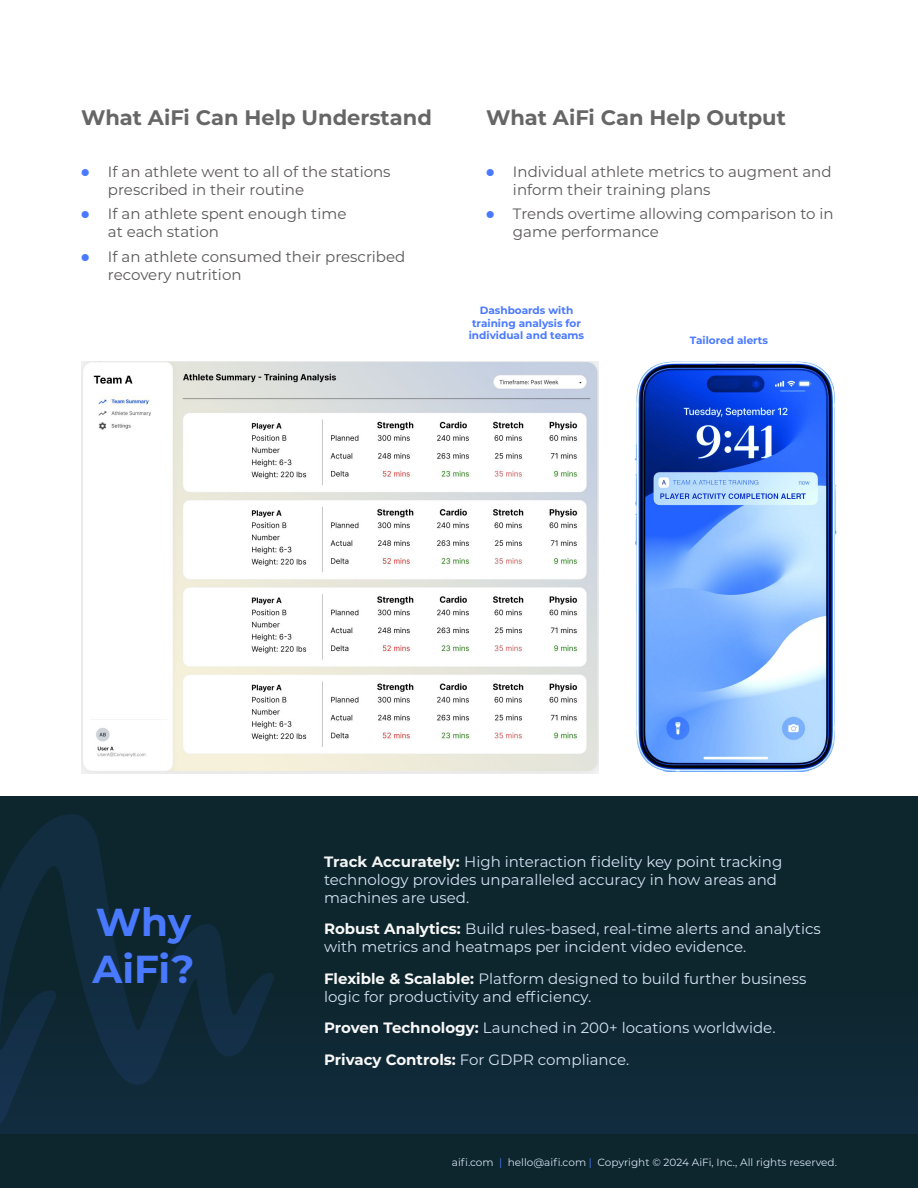
<style>
.page{position:relative;width:918px;height:1188px;background:#fff}
.page>*{position:absolute;margin:0;border:0;box-sizing:border-box;transform-origin:0 0}
.t1{font:700 39px/46.8px "Montserrat";color:#4979ff}
.t2{font:700 21px "Montserrat";color:#666}
.t3{font:15px/18px "Montserrat";color:#d4e3f5}
.t4{font:15px/18px "Montserrat";color:#5a5758}
.t5{font:10.5px "Montserrat";color:#d4e3f5}
.t6{font:700 10.5px/12.6px "Montserrat";color:#4979ff;text-align:center}
.s1{font-family:"Lato";font-weight:300;color:#4979ff}
.s2{font-weight:700;color:#f3f4f4}
.s3{font-weight:700;color:#f8f8f8}
.s4{color:#4979ff}
</style>
<div class="page">
<div style="left:0;top:796px;width:918px;height:338px;background:#0d252c"></div>
<div style="left:0;top:972px;width:918px;height:162px;background:#0f2835"></div>
<svg style="left:0;top:814px;width:274px;height:310px"></svg>
<div style="left:0;top:1134px;width:918px;height:54px;background:#0d252c"></div>
<img style="left:81px;top:361px;width:517px;height:412px">
<img style="left:634px;top:362px;width:203px;height:409px">
<h2 class="t2" style="left:81px;top:102px;width:352px">What AiFi Can Help Understand</h2>
<h2 class="t2" style="left:486px;top:102px;width:301px">What AiFi Can Help Output</h2>
<p class="t4" style="left:513px;top:162px;width:320px;text-indent:-27px"><span class="s1">●</span> Individual athlete metrics to augment and inform their training plans</p>
<p class="t4" style="left:513px;top:204px;width:322px;text-indent:-27px"><span class="s1">●</span> Trends overtime allowing comparison to in game performance</p>
<p class="t4" style="left:108px;top:162px;width:284px;text-indent:-27px"><span class="s1">●</span> If an athlete went to all of the stations prescribed in their routine</p>
<p class="t4" style="left:108px;top:204px;width:240px;text-indent:-27px"><span class="s1">●</span> If an athlete spent enough time at each station</p>
<p class="t4" style="left:108px;top:247px;width:299px;text-indent:-27px"><span class="s1">●</span> If an athlete consumed their prescribed recovery nutrition</p>
<p class="t6" style="left:469px;top:303px;width:117px">Dashboards with training analysis for individual and teams</p>
<p class="t6" style="left:690px;top:333px;width:80px">Tailored alerts</p>
<h1 class="t1" style="left:92px;top:897px;width:103px">Why<br>AiFi?</h1>
<p class="t3" style="left:324px;top:852px;width:460px"><span class="s2">Track Accurately:</span> High interaction fidelity key point tracking technology provides unparalleled accuracy in how areas and machines are used.</p>
<p class="t3" style="left:324px;top:919px;width:498px"><span class="s3">Robust Analytics:</span> Build rules-based, real-time alerts and analytics with metrics and heatmaps per incident video evidence.</p>
<p class="t3" style="left:324px;top:969px;width:484px"><span class="s3">Flexible &amp; Scalable:</span> Platform designed to build further business logic for productivity and efficiency.</p>
<p class="t3" style="left:324px;top:1012px;width:453px;line-height:31.5px"><span class="s3">Proven Technology:</span> Launched in 200+ locations worldwide.<br><span class="s3">Privacy Controls:</span> For GDPR compliance.</p>
<p class="t5" style="left:452px;top:1155px;width:387px">aifi.com <span class="s4">|</span> hello@aifi.com <span class="s4">|</span> Copyright © 2024 AiFi, Inc., All rights reserved.</p>
</div>
